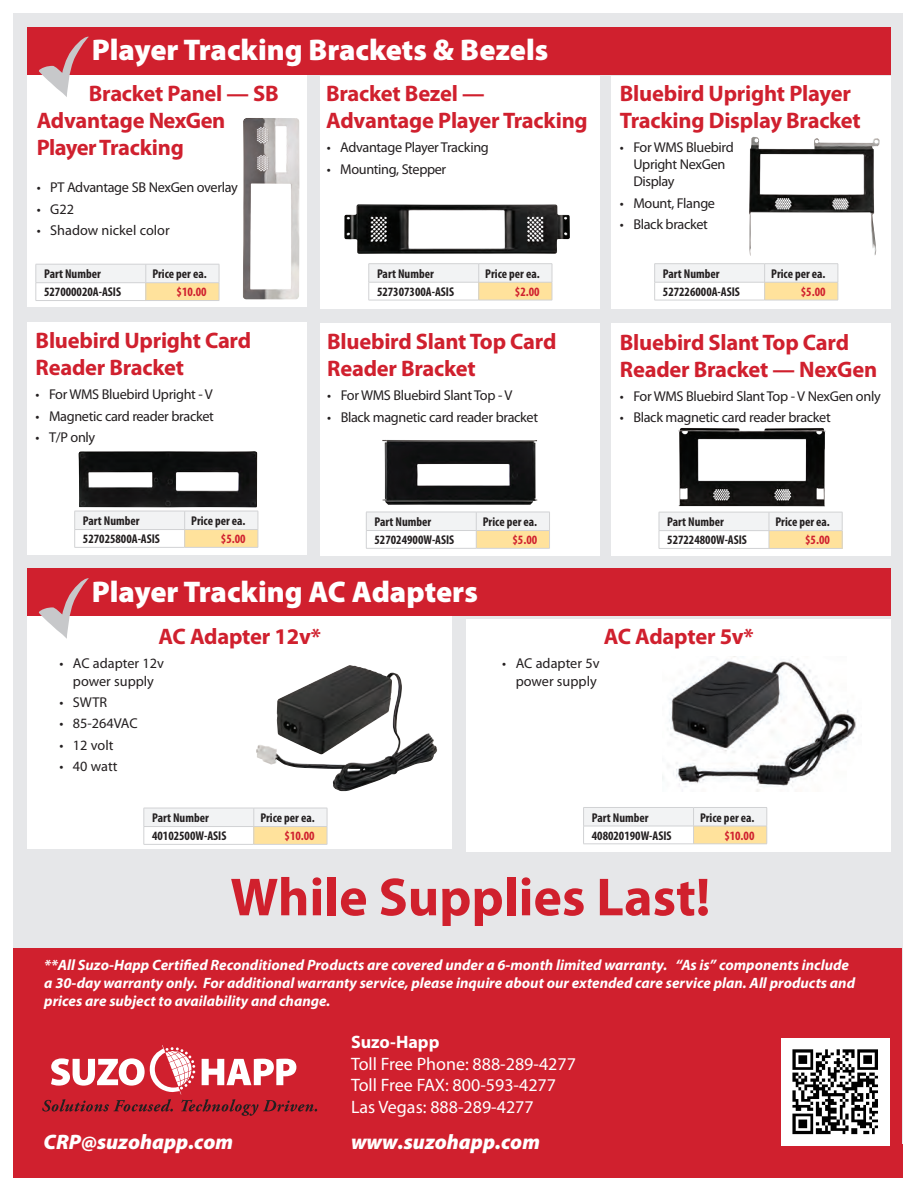
<style>
.page{position:relative;width:918px;height:1188px;background:#fff}
.page>*{position:absolute;margin:0;border:0;box-sizing:border-box;transform-origin:0 0}
.t1{font:700 54px "Myriad Pro";color:#d0202d}
.t2{font:900 30px "Myriad Pro";color:#fff}
.t3{font:700 22.5px/27px "Myriad Pro";letter-spacing:-.01em;color:#d0202e}
.t4{font:italic 900 21px "Myriad Pro";color:#fff}
.t5{font:18px "Myriad Pro";color:#fff}
.t6{font:700 18px "Myriad Pro";color:#fff}
.t7{font:italic 700 15px/18px "Myriad Pro";color:#fff}
.t8{font:14.25px/17.1px "Myriad Pro";letter-spacing:-.025em;color:#231f20}
.t9{font:14.25px/17.1px "Myriad Pro";color:#231f20;text-align:center}
.Part_number_descript{font:700 condensed 12.75px "Myriad Pro";color:#231f20}
.Part_number{font:700 condensed 12.75px "Myriad Pro";color:#231f20}
.Description-full__re{font:700 condensed 12.75px "Myriad Pro";color:#d0202e}
</style>
<div class="page">
<div style="left:14px;top:14px;width:889px;height:1130px;background:#e6e7e9"></div>
<div style="left:14px;top:1144px;width:889px;height:33px;background:#d0202e"></div>
<div style="left:27px;top:616px;width:424px;height:232px;background:#fff"></div>
<div style="left:14px;top:948px;width:888px;height:228px;background:#d0202e"></div>
<img style="left:782px;top:1038px;width:108px;height:108px">
<svg style="left:42px;top:1045px;width:275px;height:71px"></svg>
<div style="left:27px;top:75px;width:280px;height:232px;background:#fff"></div>
<svg style="left:36px;top:264px;width:184px;height:36px"></svg>
<hr style="left:36px;top:300px;width:110px;height:1px;background:#d1d2d4">
<hr style="left:146px;top:300px;width:73px;height:1px;background:#d1d2d4">
<div style="left:27px;top:27px;width:864px;height:48px;background:#d0202e"></div>
<div style="left:320px;top:76px;width:279px;height:232px;background:#fff"></div>
<div style="left:611px;top:76px;width:280px;height:232px;background:#fff"></div>
<div style="left:27px;top:322px;width:280px;height:233px;background:#fff"></div>
<div style="left:320px;top:323px;width:279px;height:233px;background:#fff"></div>
<div style="left:611px;top:323px;width:280px;height:233px;background:#fff"></div>
<svg style="left:39px;top:37px;width:50px;height:60px"></svg>
<img style="left:243px;top:118px;width:56px;height:181px">
<div style="left:467px;top:619px;width:424px;height:233px;background:#fff"></div>
<hr style="left:369px;top:263px;width:110px;height:1px;background:#d1d2d4">
<hr style="left:479px;top:263px;width:73px;height:1px;background:#d1d2d4">
<svg style="left:369px;top:264px;width:184px;height:36px"></svg>
<hr style="left:369px;top:300px;width:110px;height:1px;background:#d1d2d4">
<hr style="left:479px;top:300px;width:73px;height:1px;background:#d1d2d4">
<svg style="left:366px;top:512px;width:184px;height:36px"></svg>
<hr style="left:366px;top:548px;width:110px;height:1px;background:#d1d2d4">
<hr style="left:476px;top:548px;width:74px;height:1px;background:#d1d2d4">
<img style="left:382px;top:440px;width:155px;height:65px">
<svg style="left:74px;top:511px;width:185px;height:36px"></svg>
<hr style="left:75px;top:547px;width:110px;height:1px;background:#d1d2d4">
<hr style="left:185px;top:547px;width:73px;height:1px;background:#d1d2d4">
<img style="left:78px;top:451px;width:179px;height:57px">
<svg style="left:659px;top:512px;width:184px;height:36px"></svg>
<hr style="left:659px;top:548px;width:110px;height:1px;background:#d1d2d4">
<hr style="left:769px;top:548px;width:73px;height:1px;background:#d1d2d4">
<img style="left:678px;top:428px;width:148px;height:78px">
<hr style="left:654px;top:263px;width:111px;height:1px;background:#d1d2d4">
<hr style="left:765px;top:263px;width:73px;height:1px;background:#d1d2d4">
<svg style="left:654px;top:264px;width:185px;height:36px"></svg>
<hr style="left:654px;top:300px;width:111px;height:1px;background:#d1d2d4">
<hr style="left:765px;top:300px;width:73px;height:1px;background:#d1d2d4">
<img style="left:344px;top:204px;width:226px;height:50px">
<img style="left:749px;top:137px;width:130px;height:119px">
<svg style="left:144px;top:808px;width:184px;height:36px"></svg>
<hr style="left:144px;top:844px;width:110px;height:1px;background:#d1d2d4">
<hr style="left:254px;top:844px;width:73px;height:1px;background:#d1d2d4">
<div style="left:27px;top:569px;width:864px;height:47px;background:#d0202e"></div>
<svg style="left:39px;top:578px;width:50px;height:61px"></svg>
<img style="left:256px;top:665px;width:181px;height:126px">
<svg style="left:583px;top:807px;width:185px;height:37px"></svg>
<hr style="left:583px;top:844px;width:111px;height:1px;background:#d1d2d4">
<hr style="left:694px;top:844px;width:73px;height:1px;background:#d1d2d4">
<img style="left:662px;top:659px;width:195px;height:133px">
<p class="t2" style="left:92px;top:33px;width:458px">Player Tracking Brackets &amp; Bezels</p>
<p class="t3" style="left:326px;top:79px;width:263px">Bracket Bezel —<br>Advantage Player Tracking</p>
<p class="t8" style="left:327px;top:139px;width:164px">• Advantage Player Tracking</p>
<p class="t8" style="left:327px;top:160px;width:121px">• Mounting, Stepper</p>
<p class="t3" style="left:37px;top:79px;width:243px;text-indent:52px">Bracket Panel — SB<br>Advantage NexGen<br>Player Tracking</p>
<p class="t8" style="left:37px;top:179px;width:203px">• PT Advantage SB NexGen overlay</p>
<p class="t8" style="left:37px;top:200px;width:39px">• G22</p>
<p class="t9" style="left:37px;top:221px;width:134px">• Shadow nickel color</p>
<p class="Part_number_descript" style="left:44px;top:266px;width:58px">Part Number</p>
<p class="Part_number" style="left:152px;top:266px;width:56px">Price per ea.</p>
<p class="Part_number_descript" style="left:44px;top:284px;width:79px">527000020A-ASIS</p>
<p class="Description-full__re" style="left:177px;top:284px;width:32px">$10.00</p>
<p class="t3" style="left:36px;top:327px;width:217px">Bluebird Upright Card<br>Reader Bracket</p>
<p class="t8" style="left:36px;top:386px;width:179px">• For WMS Bluebird Upright - V</p>
<p class="t8" style="left:36px;top:407px;width:180px">• Magnetic card reader bracket</p>
<p class="t8" style="left:36px;top:429px;width:61px">• T/P only</p>
<p class="Part_number_descript" style="left:377px;top:266px;width:58px">Part Number</p>
<p class="Part_number" style="left:485px;top:266px;width:56px">Price per ea.</p>
<p class="Part_number_descript" style="left:377px;top:284px;width:79px">527307300A-ASIS</p>
<p class="Description-full__re" style="left:515px;top:284px;width:26px">$2.00</p>
<p class="t3" style="left:327px;top:328px;width:231px">Bluebird Slant Top Card<br>Reader Bracket</p>
<p class="t8" style="left:327px;top:387px;width:187px">• For WMS Bluebird Slant Top - V</p>
<p class="t8" style="left:327px;top:408px;width:212px">• Black magnetic card reader bracket</p>
<p class="t3" style="left:620px;top:79px;width:242px">Bluebird Upright Player<br>Tracking Display Bracket</p>
<p class="t8" style="left:633px;top:139px;width:102px;text-indent:-14px">• For WMS Bluebird<br>Upright NexGen<br>Display</p>
<p class="t8" style="left:620px;top:194px;width:97px">• Mount, Flange</p>
<p class="t8" style="left:620px;top:216px;width:90px">• Black bracket</p>
<p class="Part_number_descript" style="left:663px;top:266px;width:58px">Part Number</p>
<p class="Part_number" style="left:771px;top:266px;width:56px">Price per ea.</p>
<p class="Part_number_descript" style="left:663px;top:284px;width:79px">527226000A-ASIS</p>
<p class="Description-full__re" style="left:801px;top:284px;width:26px">$5.00</p>
<p class="t3" style="left:620px;top:328px;width:259px">Bluebird Slant Top Card<br>Reader Bracket — NexGen</p>
<p class="t8" style="left:620px;top:387px;width:262px">• For WMS Bluebird Slant Top - V NexGen only</p>
<p class="t8" style="left:620px;top:408px;width:212px">• Black magnetic card reader bracket</p>
<p class="Part_number_descript" style="left:83px;top:513px;width:58px">Part Number</p>
<p class="Part_number" style="left:191px;top:513px;width:56px">Price per ea.</p>
<p class="Part_number_descript" style="left:83px;top:531px;width:79px">527025800A-ASIS</p>
<p class="Description-full__re" style="left:221px;top:531px;width:26px">$5.00</p>
<p class="Part_number_descript" style="left:375px;top:514px;width:58px">Part Number</p>
<p class="Part_number" style="left:483px;top:514px;width:56px">Price per ea.</p>
<p class="Part_number_descript" style="left:375px;top:532px;width:81px">527024900W-ASIS</p>
<p class="Description-full__re" style="left:513px;top:532px;width:26px">$5.00</p>
<p class="Part_number_descript" style="left:667px;top:514px;width:58px">Part Number</p>
<p class="Part_number" style="left:775px;top:514px;width:56px">Price per ea.</p>
<p class="Part_number_descript" style="left:667px;top:532px;width:81px">527224800W-ASIS</p>
<p class="Description-full__re" style="left:805px;top:532px;width:26px">$5.00</p>
<p class="t2" style="left:92px;top:575px;width:388px">Player Tracking AC Adapters</p>
<p class="t3" style="left:159px;top:623px;width:164px">AC Adapter 12v*</p>
<p class="t3" style="left:604px;top:623px;width:152px">AC Adapter 5v*</p>
<p class="t9" style="left:59px;top:655px;width:106px">• AC adapter 12v power supply</p>
<p class="t8" style="left:59px;top:693px;width:49px">• SWTR</p>
<p class="t9" style="left:59px;top:715px;width:80px">• 85-264VAC</p>
<p class="t8" style="left:59px;top:736px;width:56px">• 12 volt</p>
<p class="t8" style="left:59px;top:758px;width:60px">• 40 watt</p>
<p class="Part_number_descript" style="left:152px;top:810px;width:58px">Part Number</p>
<p class="Part_number" style="left:260px;top:810px;width:56px">Price per ea.</p>
<p class="Part_number_descript" style="left:152px;top:828px;width:76px">40102500W-ASIS</p>
<p class="Description-full__re" style="left:285px;top:828px;width:32px">$10.00</p>
<p class="t9" style="left:502px;top:655px;width:99px;text-align:right">• AC adapter 5v power supply</p>
<p class="Part_number_descript" style="left:592px;top:809px;width:58px">Part Number</p>
<p class="Part_number" style="left:700px;top:809px;width:56px">Price per ea.</p>
<p class="Part_number_descript" style="left:592px;top:827px;width:81px">408020190W-ASIS</p>
<p class="Description-full__re" style="left:724px;top:827px;width:32px">$10.00</p>
<p class="t1" style="left:230px;top:862px;width:482px">While Supplies Last!</p>
<p class="t7" style="left:44px;top:955px;width:812px">**All Suzo-Happ Certified Reconditioned Products are covered under a 6-month limited warranty. “As is” components include a 30-day warranty only. For additional warranty service, please inquire about our extended care service plan. All products and prices are subject to availability and change.</p>
<p class="t6" style="left:351px;top:1030px;width:90px">Suzo-Happ</p>
<p class="t5" style="left:351px;top:1053px;width:227px">Toll Free Phone: 888-289-4277</p>
<p class="t5" style="left:351px;top:1074px;width:207px">Toll Free FAX: 800-593-4277</p>
<p class="t5" style="left:351px;top:1096px;width:184px">Las Vegas: 888-289-4277</p>
<p class="t4" style="left:44px;top:1130px;width:191px">CRP@suzohapp.com</p>
<p class="t4" style="left:351px;top:1130px;width:191px">www.suzohapp.com</p>
</div>
